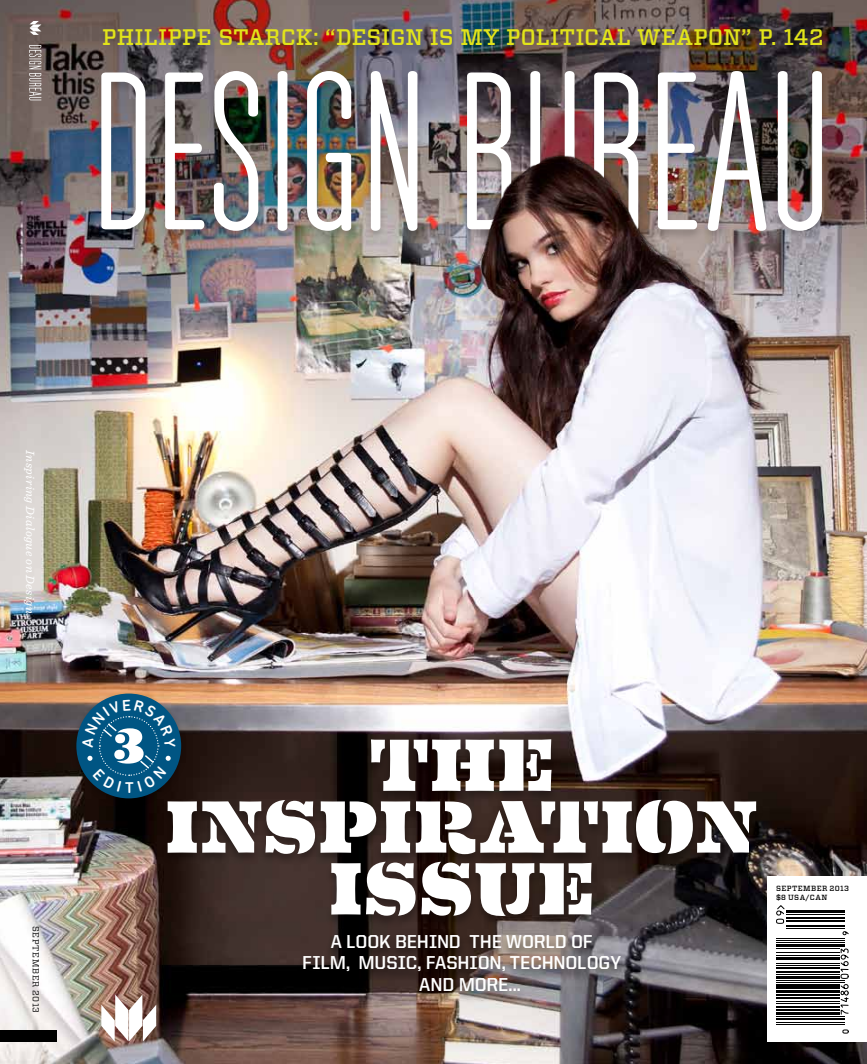
<style>
.page{position:relative;width:867px;height:1064px;background:#fff}
.page>*{position:absolute;margin:0;border:0;box-sizing:border-box;transform-origin:0 0}
.t1{font:74.12px/61.8px "Eames Century Modern Stencil";letter-spacing:-.02em;color:#fff;text-align:center}
.t2{font:500 22.5px "Vitesse";color:#e2e41a}
.t3{font:700 18.75px "United Sans Reg";letter-spacing:-.005em;color:#fff}
.t4{font:500 15.88px "DIN Next Rounded LT Pro";color:#fff}
.t5{font:italic 12.5px "Sentinel";letter-spacing:.035em;color:#fff}
.t6{font:8.75px "Vitesse";letter-spacing:.08em;color:#000}
.t7{font:500 7.5px/9px "Vitesse";letter-spacing:.06em;color:#000}
</style>
<div class="page">
<img style="left:0;top:1px;width:866px;height:1062px">
<svg style="left:766px;top:875px;width:100px;height:166px"></svg>
<div style="left:0;top:1029px;width:56px;height:12px;background:#000"></div>
<svg style="left:29px;top:45px;width:12px;height:55px"></svg>
<svg style="left:29px;top:21px;width:12px;height:14px"></svg>
<hr style="left:776px;top:1023px;width:68px;height:1px;background:#000">
<hr style="left:776px;top:1022px;width:68px;height:1px;background:#000">
<hr style="left:776px;top:1017px;width:68px;height:2px;background:#000">
<hr style="left:776px;top:1015px;width:68px;height:1px;background:#000">
<hr style="left:776px;top:1011px;width:63px;height:3px;background:#000">
<hr style="left:776px;top:1009px;width:63px;height:2px;background:#000">
<hr style="left:776px;top:1005px;width:63px;height:2px;background:#000">
<hr style="left:776px;top:1002px;width:63px;height:1px;background:#000">
<hr style="left:776px;top:1000px;width:63px;height:1px;background:#000">
<hr style="left:776px;top:996px;width:63px;height:2px;background:#000">
<hr style="left:776px;top:993px;width:63px;height:2px;background:#000">
<hr style="left:776px;top:989px;width:63px;height:3px;background:#000">
<hr style="left:776px;top:988px;width:63px;height:1px;background:#000">
<svg style="left:776px;top:983px;width:63px;height:4px"></svg>
<hr style="left:776px;top:981px;width:68px;height:1px;background:#000">
<hr style="left:776px;top:979px;width:68px;height:1px;background:#000">
<hr style="left:776px;top:976px;width:63px;height:2px;background:#000">
<hr style="left:776px;top:973px;width:63px;height:1px;background:#000">
<hr style="left:776px;top:970px;width:63px;height:2px;background:#000">
<hr style="left:776px;top:966px;width:63px;height:2px;background:#000">
<hr style="left:776px;top:965px;width:63px;height:1px;background:#000">
<hr style="left:776px;top:963px;width:63px;height:1px;background:#000">
<hr style="left:776px;top:956px;width:63px;height:3px;background:#000">
<hr style="left:776px;top:955px;width:63px;height:1px;background:#000">
<hr style="left:776px;top:952px;width:63px;height:1px;background:#000">
<hr style="left:776px;top:947px;width:63px;height:1px;background:#000">
<hr style="left:776px;top:944px;width:68px;height:2px;background:#000">
<hr style="left:776px;top:942px;width:68px;height:1px;background:#000">
<hr style="left:776px;top:939px;width:68px;height:1px;background:#000">
<hr style="left:776px;top:937px;width:68px;height:1px;background:#000">
<hr style="left:785px;top:927px;width:59px;height:1px;background:#000">
<hr style="left:785px;top:924px;width:59px;height:2px;background:#000">
<hr style="left:785px;top:920px;width:59px;height:1px;background:#000">
<hr style="left:785px;top:918px;width:59px;height:1px;background:#000">
<hr style="left:785px;top:916px;width:59px;height:1px;background:#000">
<hr style="left:785px;top:913px;width:59px;height:1px;background:#000">
<hr style="left:785px;top:910px;width:59px;height:2px;background:#000">
<svg style="left:842px;top:1029px;width:6px;height:3px"></svg>
<svg style="left:839px;top:947px;width:9px;height:67px"></svg>
<svg style="left:842px;top:930px;width:6px;height:5px"></svg>
<svg style="left:775px;top:905px;width:10px;height:18px"></svg>
<svg style="left:101px;top:994px;width:55px;height:47px"></svg>
<div style="left:95px;top:71px;width:733px;height:171px;background:#000;opacity:.16"></div>
<svg style="left:101px;top:72px;width:44px;height:157px"></svg>
<img style="left:165px;top:72px;width:39px;height:157px">
<img style="left:214px;top:71px;width:44px;height:160px">
<svg style="left:277px;top:71px;width:10px;height:160px"></svg>
<img style="left:307px;top:71px;width:44px;height:160px">
<svg style="left:371px;top:71px;width:46px;height:160px"></svg>
<svg style="left:467px;top:72px;width:44px;height:65px"></svg>
<svg style="left:530px;top:71px;width:44px;height:66px"></svg>
<svg style="left:594px;top:72px;width:44px;height:65px"></svg>
<svg style="left:657px;top:72px;width:40px;height:65px"></svg>
<img style="left:707px;top:71px;width:59px;height:160px">
<img style="left:777px;top:71px;width:44px;height:160px">
<div style="left:101px;top:27px;width:731px;height:29px;background:#000;opacity:.14"></div>
<img style="left:426px;top:137px;width:288px;height:151px">
<div style="left:161px;top:738px;width:602px;height:190px;background:#000;opacity:.29"></div>
<div style="left:297px;top:933px;width:330px;height:69px;background:#000;opacity:.5"></div>
<div style="left:70px;top:690px;width:117px;height:117px;background:#000;opacity:.23"></div>
<div style="left:76px;top:693px;width:105px;height:105px;background:#005583;border-radius:50%"></div>
<svg style="left:82px;top:699px;width:93px;height:92px"></svg>
<p class="t2" style="left:102px;top:22px;width:722px">PHILIPPE STARCK: “DESIGN IS MY POLITICAL WEAPON” P. 142</p>
<p class="t5" style="left:40px;top:450px;width:165px;rotate:90deg">Inspiring Dialogue on Design</p>
<p class="t6" style="left:42px;top:925px;width:89px;rotate:90deg">SEPTEMBER 2013</p>
<p class="t4" style="left:125px;top:777px;width:10px">T</p>
<h1 class="t1" style="left:164px;top:735px;width:595px">THE<br>INSPIRATION<br>ISSUE</h1>
<p class="t3" style="left:330px;top:931px;width:263px">A LOOK BEHIND THE WORLD OF</p>
<p class="t3" style="left:302px;top:952px;width:320px">FILM, MUSIC, FASHION, TECHNOLOGY</p>
<p class="t3" style="left:419px;top:973px;width:103px">AND MORE...</p>
<p class="t7" style="left:775px;top:883px;width:74px">SEPTEMBER 2013 $8 USA/CAN</p>
</div>
